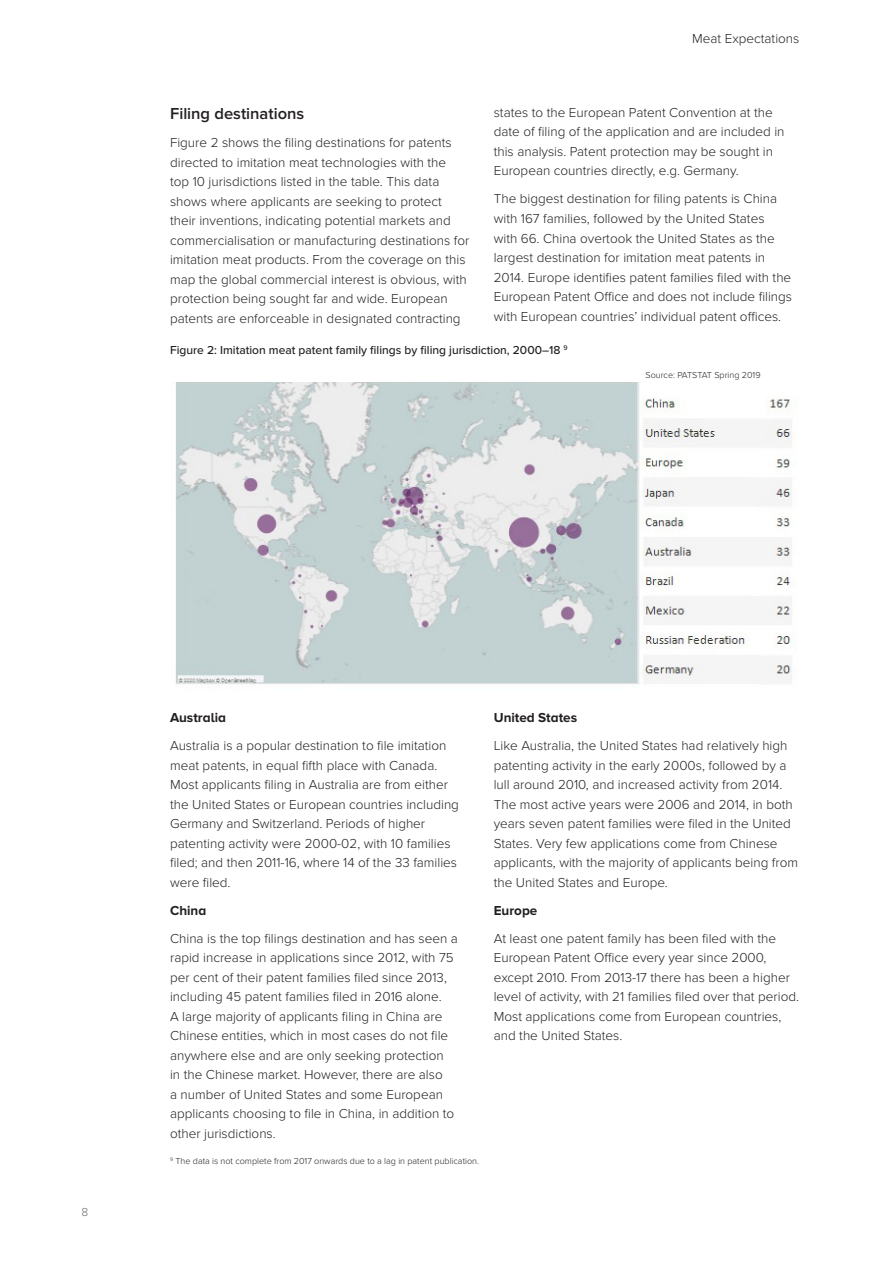
<style>
.page{position:relative;width:893px;height:1263px;background:#fff}
.page>*{position:absolute;margin:0;border:0;box-sizing:border-box;transform-origin:0 0}
.Heading_2{font:600 16.5px "Proxima Nova";color:#231f20}
._2019_Body_copy{font:300 13.5px/19.5px "Proxima Nova";color:#231f20}
._2019_Body_copy-2{font:700 13.5px "Proxima Nova A";color:#231f20}
._2019_Table_and_Figu{font:500 12px "Proxima Nova";color:#231f20}
.t1{font:300 12px "Proxima Nova";color:#6c6d70}
._2019_Footnotes{font:300 9px "Proxima Nova";color:#231f20}
</style>
<div class="page">
<img style="left:175px;top:382px;width:622px;height:303px">
<p class="_2019_Body_copy" style="left:692px;top:29px;width:109px">Meat Expectations</p>
<p class="_2019_Body_copy" style="left:494px;top:103px;width:292px">states to the European Patent Convention at the date of filing of the application and are included in this analysis. Patent protection may be sought in European countries directly, e.g. Germany.</p>
<p class="_2019_Body_copy" style="left:494px;top:190px;width:300px">The biggest destination for filing patents is China with 167 families, followed by the United States<br>with 66. China overtook the United States as the largest destination for imitation meat patents in 2014. Europe identifies patent families filed with the European Patent Office and does not include filings with European countries’ individual patent offices.</p>
<p class="_2019_Table_and_Figu" style="left:170px;top:343px;width:399px">Figure 2: Imitation meat patent family filings by filing jurisdiction, 2000–18 <sup>9</sup></p>
<p class="Heading_2" style="left:170px;top:104px;width:136px">Filing destinations</p>
<p class="_2019_Body_copy" style="left:170px;top:133px;width:301px">Figure 2 shows the filing destinations for patents directed to imitation meat technologies with the<br>top 10 jurisdictions listed in the table. This data shows where applicants are seeking to protect their inventions, indicating potential markets and commercialisation or manufacturing destinations for imitation meat products. From the coverage on this map the global commercial interest is obvious, with protection being sought far and wide. European patents are enforceable in designated contracting</p>
<p class="_2019_Footnotes" style="left:645px;top:369px;width:117px">Source: PATSTAT Spring 2019</p>
<p class="t1" style="left:82px;top:1205px;width:8px">8</p>
<p class="_2019_Body_copy-2" style="left:170px;top:710px;width:57px">Australia</p>
<p class="_2019_Body_copy" style="left:170px;top:736px;width:290px">Australia is a popular destination to file imitation meat patents, in equal fifth place with Canada.<br>Most applicants filing in Australia are from either the United States or European countries including Germany and Switzerland. Periods of higher patenting activity were 2000-02, with 10 families filed; and then 2011-16, where 14 of the 33 families were filed.</p>
<p class="_2019_Body_copy-2" style="left:170px;top:902px;width:38px">China</p>
<p class="_2019_Body_copy" style="left:170px;top:929px;width:289px">China is the top filings destination and has seen a rapid increase in applications since 2012, with 75 per cent of their patent families filed since 2013, including 45 patent families filed in 2016 alone.<br>A large majority of applicants filing in China are Chinese entities, which in most cases do not file anywhere else and are only seeking protection<br>in the Chinese market. However, there are also<br>a number of United States and some European applicants choosing to file in China, in addition to other jurisdictions.</p>
<p class="_2019_Footnotes" style="left:170px;top:1155px;width:310px"><sup>9</sup> The data is not complete from 2017 onwards due to a lag in patent publication.</p>
<p class="_2019_Body_copy-2" style="left:494px;top:710px;width:85px">United States</p>
<p class="_2019_Body_copy" style="left:494px;top:736px;width:306px">Like Australia, the United States had relatively high patenting activity in the early 2000s, followed by a lull around 2010, and increased activity from 2014.<br>The most active years were 2006 and 2014, in both years seven patent families were filed in the United States. Very few applications come from Chinese applicants, with the majority of applicants being from the United States and Europe.</p>
<p class="_2019_Body_copy-2" style="left:494px;top:902px;width:45px">Europe</p>
<p class="_2019_Body_copy" style="left:494px;top:929px;width:307px">At least one patent family has been filed with the European Patent Office every year since 2000, except 2010. From 2013-17 there has been a higher level of activity, with 21 families filed over that period.<br>Most applications come from European countries, and the United States.</p>
</div>
